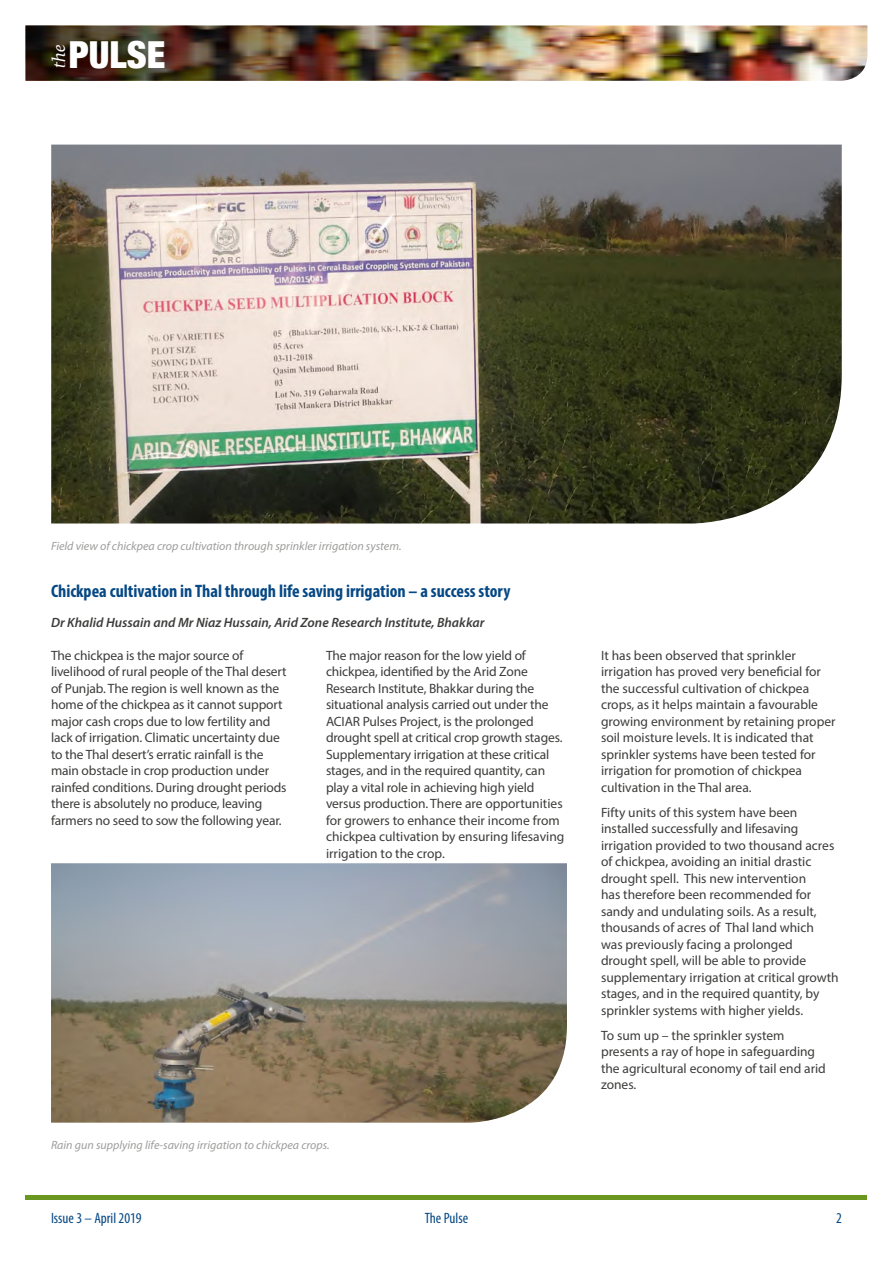
<style>
.page{position:relative;width:893px;height:1263px;background:#fff}
.page>*{position:absolute;margin:0;border:0;box-sizing:border-box;transform-origin:0 0}
.t1{font:900 condensed 37.2px "Helvetica Neue";color:#fff}
.t2{font:italic 18.45px "Charter";color:#fff}
.t3{font:700 condensed 18px "Myriad Pro";color:#064884}
.t4{font:condensed 15px "Myriad Pro";color:#064884}
.t5{font:13.5px/16.5px "Myriad Pro";letter-spacing:-.005em;color:#3c3c3b}
.t6{font:italic 600 13.5px "Myriad Pro";color:#3c3c3b}
.t7{font:italic 12px "Myriad Pro";color:#9d9d9c}
</style>
<div class="page">
<hr style="left:26px;top:1195px;width:841px;height:4px;background:#6a971f">
<img style="left:26px;top:26px;width:841px;height:55px">
<img style="left:51px;top:145px;width:791px;height:378px">
<img style="left:51px;top:863px;width:516px;height:260px">
<h1 class="t1" style="left:69px;top:24px;width:98px">PULSE</h1>
<h2 class="t2" style="left:43px;top:68px;width:26px;rotate:-90deg">the</h2>
<p class="t7" style="left:51px;top:538px;width:352px">Field view of chickpea crop cultivation through sprinkler irrigation system.</p>
<h3 class="t3" style="left:51px;top:580px;width:461px">Chickpea cultivation in Thal through life saving irrigation – a success story</h3>
<p class="t6" style="left:51px;top:613px;width:435px">Dr Khalid Hussain and Mr Niaz Hussain, Arid Zone Research Institute, Bhakkar</p>
<p class="t5" style="left:51px;top:647px;width:237px">The chickpea is the major source of livelihood of rural people of the Thal desert of Punjab. The region is well known as the home of the chickpea as it cannot support major cash crops due to low fertility and lack of irrigation. Climatic uncertainty due to the Thal desert’s erratic rainfall is the main obstacle in crop production under rainfed conditions. During drought periods there is absolutely no produce, leaving farmers no seed to sow the following year.</p>
<p class="t5" style="left:326px;top:647px;width:240px">The major reason for the low yield of chickpea, identified by the Arid Zone Research Institute, Bhakkar during the situational analysis carried out under the ACIAR Pulses Project, is the prolonged drought spell at critical crop growth stages.<br>Supplementary irrigation at these critical stages, and in the required quantity, can play a vital role in achieving high yield versus production. There are opportunities for growers to enhance their income from chickpea cultivation by ensuring lifesaving irrigation to the crop.</p>
<p class="t5" style="left:601px;top:647px;width:236px">It has been observed that sprinkler irrigation has proved very beneficial for the successful cultivation of chickpea crops, as it helps maintain a favourable growing environment by retaining proper soil moisture levels. It is indicated that sprinkler systems have been tested for irrigation for promotion of chickpea cultivation in the Thal area.</p>
<p class="t5" style="left:601px;top:804px;width:239px">Fifty units of this system have been installed successfully and lifesaving irrigation provided to two thousand acres of chickpea, avoiding an initial drastic drought spell. This new intervention<br>has therefore been recommended for sandy and undulating soils. As a result, thousands of acres of Thal land which was previously facing a prolonged drought spell, will be able to provide supplementary irrigation at critical growth stages, and in the required quantity, by sprinkler systems with higher yields.</p>
<p class="t5" style="left:601px;top:1027px;width:226px">To sum up – the sprinkler system presents a ray of hope in safeguarding the agricultural economy of tail end arid zones.</p>
<p class="t7" style="left:51px;top:1137px;width:280px">Rain gun supplying life-saving irrigation to chickpea crops.</p>
<p class="t4" style="left:51px;top:1209px;width:92px">Issue 3 – April 2019</p>
<p class="t4" style="left:836px;top:1209px;width:7px">2</p>
<p class="t4" style="left:425px;top:1209px;width:45px">The Pulse</p>
</div>
